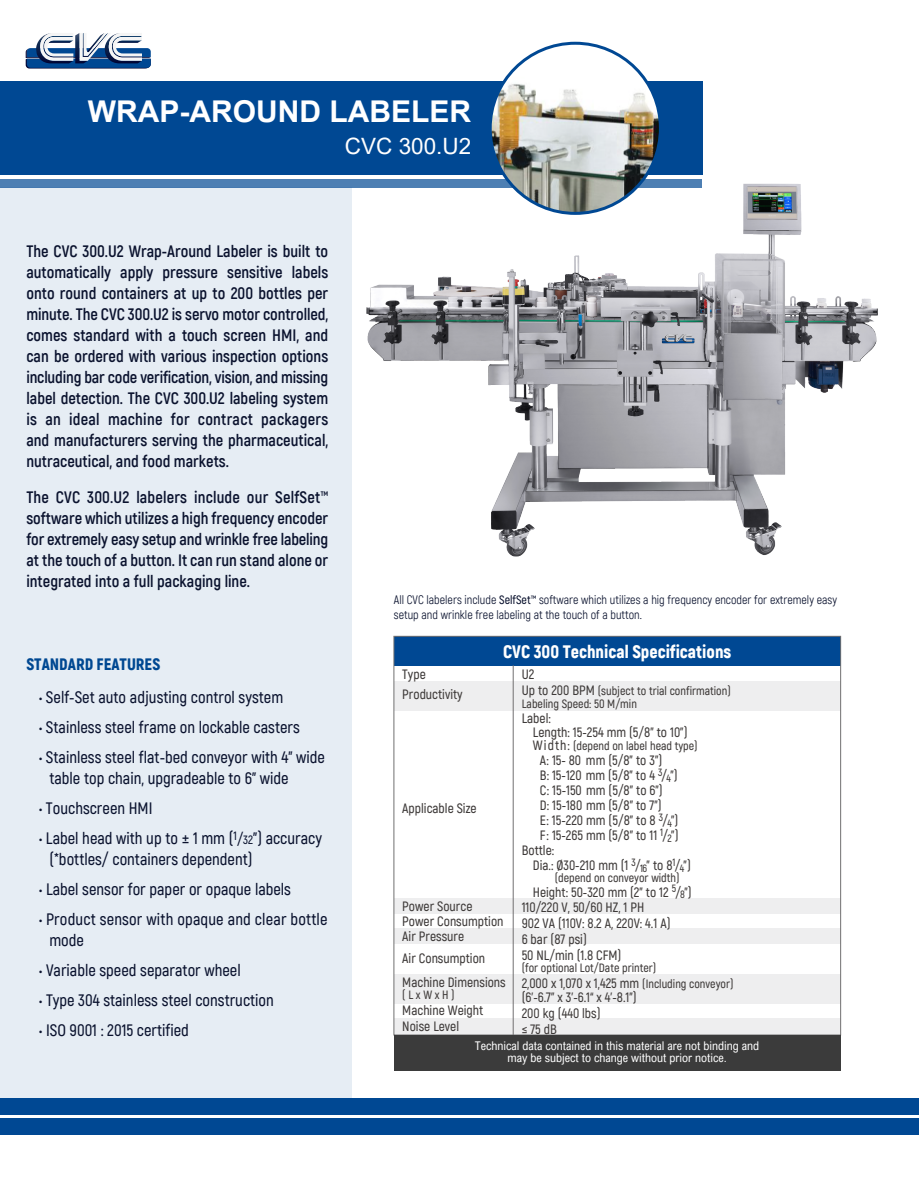
<style>
.page{position:relative;width:919px;height:1191px;background:#fff}
.page>*{position:absolute;margin:0;border:0;box-sizing:border-box;transform-origin:0 0}
.t1{font:700 30px "Arial";color:#fff}
.t2{font:22.5px "Arial";color:#fff}
.t3{font:900 18px "Akrobat";color:#fff}
.t4{font:700 16.5px/21px "Akrobat";color:#0a122e;text-align:justify}
.t5{font:600 16.5px/21px "Akrobat";color:#0a122e}
.t6{font:900 16.5px "Akrobat";color:#004892}
.t7{font:600 13.5px/15.8px "Akrobat";color:#3e3a39}
.t8{font:600 12px/12.8px "Akrobat";color:#3e3a39}
.t9{font:12px/15px "Akrobat";color:#0a122e}
.t10{font:condensed 12px/12px "Arial";color:#fff;text-align:center}
.s1{font-size:15px}
.s2{font-size:12px}
.s3{font-weight:600}
.s4{font-size:13.5px}
</style>
<div class="page">
<div style="left:0;top:187px;width:351px;height:911px;background:#e6edf4"></div>
<div style="left:0;top:179px;width:701px;height:8px;background:#4d7fb3"></div>
<div style="left:0;top:81px;width:702px;height:94px;background:#004893"></div>
<img style="left:490px;top:43px;width:170px;height:170px;border-radius:85px">
<div style="left:0;top:1098px;width:918px;height:17px;background:#004893"></div>
<div style="left:0;top:1117px;width:918px;height:17px;background:#004893"></div>
<svg style="left:26px;top:33px;width:125px;height:36px"></svg>
<img style="left:351px;top:164px;width:527px;height:409px">
<div style="left:394px;top:898px;width:446px;height:15px;background:#eeeeef"></div>
<div style="left:394px;top:928px;width:446px;height:15px;background:#eeeeef"></div>
<div style="left:394px;top:1019px;width:446px;height:16px;background:#eeeeef"></div>
<div style="left:394px;top:681px;width:446px;height:30px;background:#eeeeef"></div>
<div style="left:394px;top:973px;width:446px;height:30px;background:#eeeeef"></div>
<div style="left:394px;top:636px;width:446px;height:30px;background:#004893"></div>
<hr style="left:513px;top:665px;width:1px;height:370px;background:#717071">
<div style="left:394px;top:1035px;width:446px;height:36px;background:#3b3b3b"></div>
<h1 class="t1" style="left:88px;top:90px;width:385px">WRAP-AROUND LABELER</h1>
<h2 class="t2" style="left:345px;top:131px;width:128px">CVC 300.U2</h2>
<p class="t4" style="left:26px;top:240px;width:303px">The CVC 300.U2 Wrap-Around Labeler is built to automatically apply pressure sensitive labels onto round containers at up to 200 bottles per minute. The CVC 300.U2 is servo motor controlled, comes standard with a touch screen HMI, and can be ordered with various inspection options including bar code verification, vision, and missing label detection. The CVC 300.U2 labeling system is an ideal machine for contract packagers and manufacturers serving the pharmaceutical, nutraceutical, and food markets.</p>
<p class="t4" style="left:26px;top:486px;width:303px">The CVC 300.U2 labelers include our SelfSet™ software which utilizes a high frequency encoder for extremely easy setup and wrinkle free labeling at the touch of a button. It can run stand alone or integrated into a full packaging line.</p>
<p class="t6" style="left:26px;top:654px;width:135px">STANDARD FEATURES</p>
<p class="t5" style="left:39px;top:687px;width:245px">• Self-Set auto adjusting control system</p>
<p class="t5" style="left:39px;top:717px;width:262px">• Stainless steel frame on lockable casters</p>
<p class="t5" style="left:49px;top:747px;width:277px;text-indent:-10px">• Stainless steel flat-bed conveyor with 4" wide table top chain, upgradeable to 6" wide</p>
<p class="t5" style="left:39px;top:798px;width:115px">• Touchscreen HMI</p>
<p class="t5" style="left:49px;top:828px;width:274px;text-indent:-10px">• Label head with up to ± 1 mm (<sup>1</sup><span class="s1">/</span><span class="s2">32</span>”) accuracy (*bottles/ containers dependent)</p>
<p class="t5" style="left:39px;top:879px;width:253px">• Label sensor for paper or opaque labels</p>
<p class="t5" style="left:49px;top:909px;width:280px;text-indent:-10px">• Product sensor with opaque and clear bottle mode</p>
<p class="t5" style="left:39px;top:960px;width:203px">• Variable speed separator wheel</p>
<p class="t5" style="left:39px;top:990px;width:236px">• Type 304 stainless steel construction</p>
<p class="t5" style="left:39px;top:1020px;width:151px">• ISO 9001 : 2015 certified</p>
<p class="t9" style="left:394px;top:592px;width:444px">All CVC labelers include <span class="s3">SelfSet™</span> software which utilizes a hig frequency encoder for extremely easy setup and wrinkle free labeling at the touch of a button.</p>
<p class="t3" style="left:503px;top:639px;width:230px">CVC 300 Technical Specifications</p>
<p class="t7" style="left:402px;top:664px;width:62px;line-height:19.5px">Type<br>Productivity</p>
<p class="t7" style="left:521px;top:666px;width:14px">U2</p>
<p class="t8" style="left:521px;top:684px;width:210px"><span class="s4">Up to 200 BPM</span> (subject to trial confirmation)<br>Labeling Speed: 50 M/min</p>
<p class="t7" style="left:533px;top:712px;width:156px;line-height:13.5px;text-indent:-11px">Label:<br>Length: 15-254 mm (5/8” to 10")</p>
<p class="t8" style="left:533px;top:740px;width:166px"><span class="s4">Width:</span> (depend on label head type)</p>
<p class="t7" style="left:540px;top:752px;width:124px">A: 15- 80 mm (5/8” to 3")</p>
<p class="t7" style="left:540px;top:767px;width:139px">B: 15-120 mm (5/8” to 4 <sup>3</sup>/<sub>4</sub>")</p>
<p class="t7" style="left:540px;top:782px;width:124px">C: 15-150 mm (5/8” to 6")</p>
<p class="t7" style="left:540px;top:797px;width:123px">D: 15-180 mm (5/8” to 7")</p>
<p class="t7" style="left:540px;top:812px;width:140px">E: 15-220 mm (5/8” to 8 <sup>3</sup>/<sub>4</sub>")</p>
<p class="t7" style="left:540px;top:827px;width:140px">F: 15-265 mm (5/8” to 11 <sup>1</sup>/<sub>2</sub>")</p>
<p class="t7" style="left:521px;top:842px;width:34px">Bottle:</p>
<p class="t7" style="left:533px;top:857px;width:159px">Dia.: Ø30-210 mm (1 <sup>3</sup>/<sub>16</sub>" to 8<sup>1</sup>/<sub>4</sub>”)</p>
<p class="t8" style="left:554px;top:872px;width:126px">(depend on conveyor width)</p>
<p class="t7" style="left:521px;top:884px;width:172px;text-indent:11px">Height: 50-320 mm (2” to 12 <sup>5</sup>/<sub>8</sub>”)<br>110/220 V, 50/60 HZ, 1 PH<br>902 VA (110V: 8.2 A, 220V: 4.1 A)<br>6 bar (87 psi)<br>50 NL/min (1.8 CFM)</p>
<p class="t8" style="left:521px;top:962px;width:136px">(for optional Lot/Date printer)</p>
<p class="t7" style="left:521px;top:976px;width:213px;line-height:14.2px">2,000 x 1,070 x 1,425 mm <span class="s2">(Including conveyor) </span>(6’-6.7” x 3’-6.1“ x 4’-8.1”)</p>
<p class="t7" style="left:521px;top:1005px;width:80px">200 kg (440 lbs) ≤ 75 dB</p>
<p class="t10" style="left:475px;top:1039px;width:286px">Technical data contained in this material are not binding and may be subject to change without prior notice.</p>
<p class="t7" style="left:402px;top:800px;width:76px">Applicable Size</p>
<p class="t7" style="left:402px;top:898px;width:103px;line-height:15px">Power Source<br>Power Consumption<br>Air Pressure</p>
<p class="t7" style="left:402px;top:946px;width:105px;line-height:24px">Air Consumption<br>Machine Dimensions</p>
<p class="t8" style="left:402px;top:989px;width:54px">( L x W x H )</p>
<p class="t7" style="left:402px;top:1002px;width:82px">Machine Weight<br>Noise Level</p>
</div>
